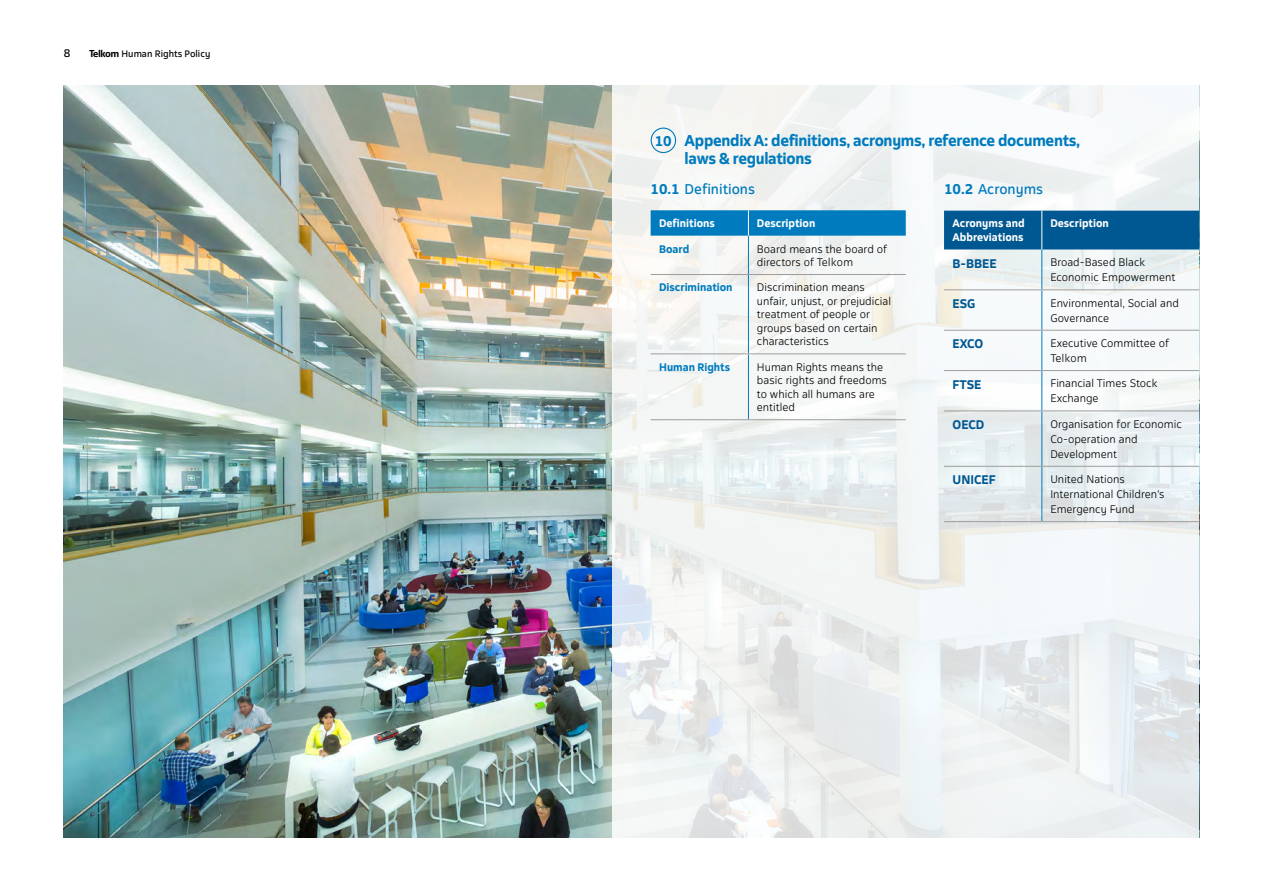
<style>
.page{position:relative;width:1263px;height:893px;background:#fff}
.page>*{position:absolute;margin:0;border:0;box-sizing:border-box;transform-origin:0 0}
.t1{font:700 15px/18px "Telkom 123";letter-spacing:-.02em;color:#007bbe}
.t2{font:13.5px "Telkom 123";color:#007bbe}
.t3{font:700 12px "Telkom 123";color:#005892}
.t4{font:300 10.5px/13.5px "Telkom 123";color:#000}
.t5{font:700 10.5px/13.5px "Telkom 123";color:#fff}
.t6{font:700 10.5px "Telkom 123";color:#007bbe}
.t7{font:10.5px "Telkom 123";color:#000}
.t8{font:9px "Telkom 123";color:#000}
.s1{font-weight:700}
.s2{font-size:13.5px}
</style>
<div class="page">
<img style="left:64px;top:85px;width:548px;height:753px">
<svg style="left:612px;top:85px;width:587px;height:753px;fill:#f2f5f4"></svg>
<div style="left:651px;top:128px;width:25px;height:25px;border:1px solid #007bbe;border-radius:50%"></div>
<hr style="left:748px;top:236px;width:1px;height:38px;background:#007bbe">
<hr style="left:748px;top:275px;width:1px;height:78px;background:#007bbe">
<hr style="left:748px;top:354px;width:1px;height:65px;background:#007bbe">
<hr style="left:651px;top:274px;width:97px;height:1px;background:#9d9d9c">
<hr style="left:748px;top:274px;width:158px;height:1px;background:#9d9d9c">
<hr style="left:651px;top:353px;width:97px;height:1px;background:#9d9d9c">
<hr style="left:748px;top:353px;width:158px;height:1px;background:#9d9d9c">
<hr style="left:651px;top:419px;width:97px;height:1px;background:#9d9d9c">
<hr style="left:748px;top:419px;width:158px;height:1px;background:#9d9d9c">
<svg style="left:651px;top:210px;width:255px;height:26px;background:#077ebf"></svg>
<div style="left:944px;top:211px;width:255px;height:38px;background:#005892"></div>
<hr style="left:1041px;top:249px;width:1px;height:40px;background:#007bbe">
<hr style="left:1041px;top:290px;width:1px;height:40px;background:#007bbe">
<hr style="left:1041px;top:331px;width:1px;height:39px;background:#007bbe">
<hr style="left:1041px;top:371px;width:1px;height:40px;background:#007bbe">
<hr style="left:1041px;top:411px;width:1px;height:55px;background:#007bbe">
<hr style="left:1041px;top:467px;width:1px;height:54px;background:#007bbe">
<hr style="left:944px;top:289px;width:98px;height:1px;background:#9d9d9c">
<hr style="left:1042px;top:289px;width:157px;height:1px;background:#9d9d9c">
<hr style="left:944px;top:330px;width:98px;height:1px;background:#9d9d9c">
<hr style="left:1042px;top:330px;width:157px;height:1px;background:#9d9d9c">
<hr style="left:944px;top:370px;width:98px;height:1px;background:#9d9d9c">
<hr style="left:1042px;top:370px;width:157px;height:1px;background:#9d9d9c">
<hr style="left:944px;top:411px;width:98px;height:1px;background:#9d9d9c">
<hr style="left:1042px;top:411px;width:157px;height:1px;background:#9d9d9c">
<hr style="left:944px;top:466px;width:98px;height:1px;background:#9d9d9c">
<hr style="left:1042px;top:466px;width:157px;height:1px;background:#9d9d9c">
<hr style="left:944px;top:521px;width:98px;height:1px;background:#9d9d9c">
<hr style="left:1042px;top:521px;width:157px;height:1px;background:#9d9d9c">
<hr style="left:1041px;top:211px;width:1px;height:38px;background:#fff">
<p class="t7" style="left:64px;top:47px;width:8px">8</p>
<p class="t8" style="left:89px;top:48px;width:123px"><span class="s1">Telkom</span> Human Rights Policy</p>
<h1 class="t1" style="left:685px;top:131px;width:397px;text-indent:-30px"><span class="s2">10</span> Appendix A: definitions, acronyms, reference documents, laws &amp; regulations</h1>
<p class="t2" style="left:651px;top:180px;width:106px"><span class="s1">10.1</span> Definitions</p>
<p class="t5" style="left:659px;top:216px;width:57px">Definitions</p>
<p class="t5" style="left:757px;top:216px;width:60px">Description</p>
<p class="t6" style="left:659px;top:242px;width:32px">Board</p>
<p class="t4" style="left:757px;top:242px;width:132px">Board means the board of directors of Telkom</p>
<p class="t6" style="left:659px;top:281px;width:75px">Discrimination</p>
<p class="t4" style="left:757px;top:280px;width:136px">Discrimination means unfair, unjust, or prejudicial treatment of people or groups based on certain characteristics</p>
<p class="t6" style="left:659px;top:360px;width:72px">Human Rights</p>
<p class="t4" style="left:757px;top:360px;width:131px">Human Rights means the basic rights and freedoms to which all humans are entitled</p>
<p class="t2" style="left:944px;top:181px;width:100px"><span class="s1">10.2</span> Acronyms</p>
<p class="t5" style="left:952px;top:217px;width:74px">Acronyms and<br>Abbreviations</p>
<p class="t5" style="left:1050px;top:217px;width:60px">Description</p>
<p class="t3" style="left:952px;top:255px;width:46px">B-BBEE</p>
<p class="t4" style="left:1050px;top:255px;width:126px;line-height:15px">Broad-Based Black<br>Economic Empowerment</p>
<p class="t3" style="left:952px;top:296px;width:24px">ESG</p>
<p class="t4" style="left:1050px;top:295px;width:130px;line-height:15px">Environmental, Social and<br>Governance</p>
<p class="t3" style="left:952px;top:336px;width:32px">EXCO</p>
<p class="t4" style="left:1050px;top:335px;width:120px;line-height:15px">Executive Committee of<br>Telkom</p>
<p class="t3" style="left:952px;top:376px;width:30px">FTSE</p>
<p class="t4" style="left:1050px;top:376px;width:109px;line-height:15px">Financial Times Stock<br>Exchange</p>
<p class="t3" style="left:952px;top:417px;width:33px">OECD</p>
<p class="t4" style="left:1050px;top:416px;width:133px;line-height:15px">Organisation for Economic<br>Co-operation and<br>Development</p>
<p class="t3" style="left:952px;top:472px;width:45px">UNICEF</p>
<p class="t4" style="left:1050px;top:471px;width:116px;line-height:15px">United Nations<br>International Children’s<br>Emergency Fund</p>
</div>
